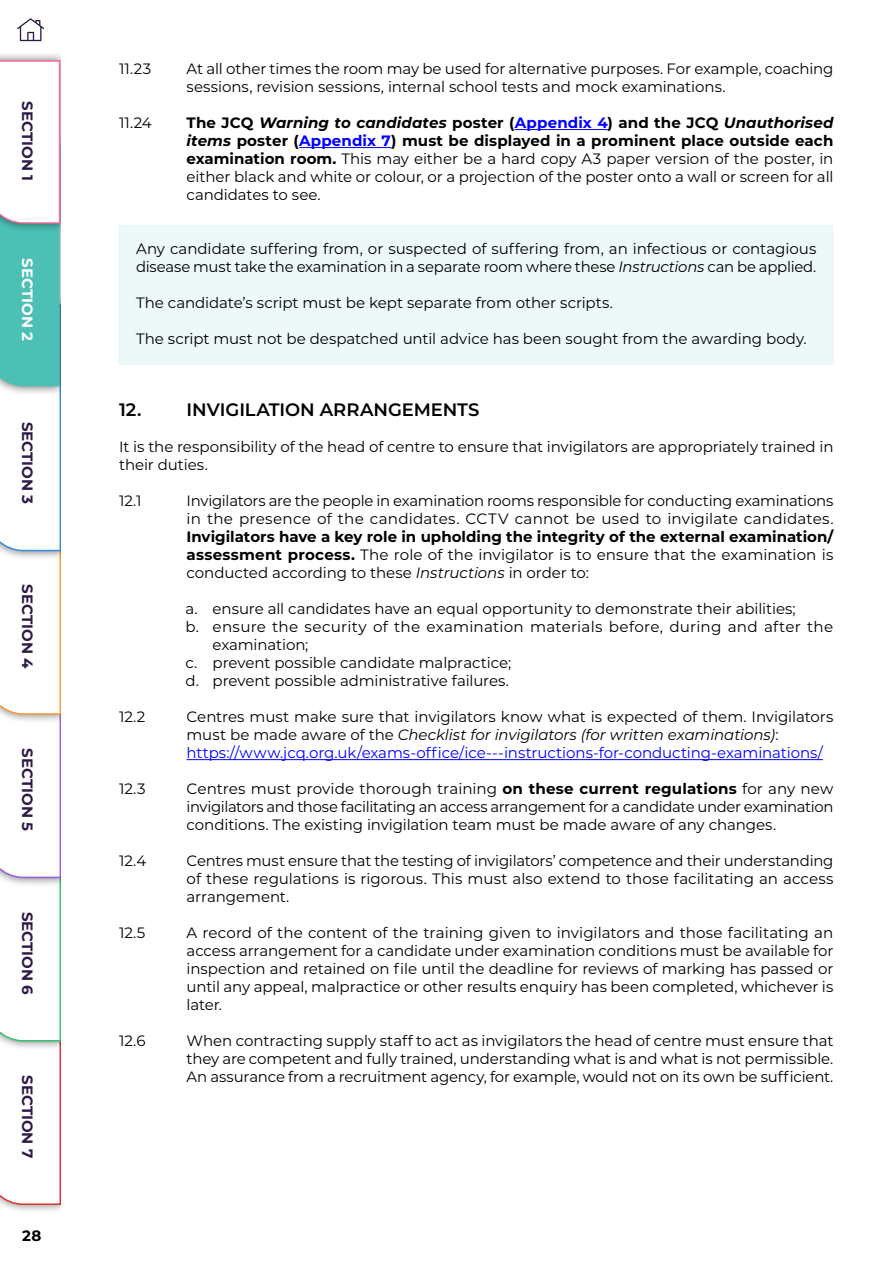
<style>
.page{position:relative;width:893px;height:1263px;background:#fff}
.page>*{position:absolute;margin:0;border:0;box-sizing:border-box;transform-origin:0 0}
.t1{font:600 18px "Montserrat";letter-spacing:-.005em;color:#000}
.t2{font:15px/18px "Montserrat";letter-spacing:-.005em;color:#000}
.t3{font:700 15px/18px "Montserrat";color:#000;text-align:justify}
.t4{font:700 15px "Montserrat";color:#2e1a46}
.t5{font:700 15px "Montserrat";color:#fff}
.s1{font-weight:700}
.s2{font-weight:700;font-style:italic}
.s3{font-weight:700;color:#00f}
.s4{font-style:italic}
.s5{font-weight:400}
.s6{font-weight:400;font-style:italic}
.s7{color:#00f}
</style>
<div class="page">
<div style="left:0;top:949px;width:70px;height:265px;background:#000;opacity:.55"></div>
<div style="left:0;top:51px;width:69px;height:182px;background:#000;opacity:.55"></div>
<svg style="left:0;top:60px;width:61px;height:1146px"></svg>
<svg style="left:17px;top:18px;width:27px;height:23px"></svg>
<div style="left:61px;top:0;width:832px;height:1263px;background:#fff"></div>
<div style="left:118px;top:225px;width:715px;height:140px;background:#edf9f8"></div>
<hr style="left:515px;top:129px;width:93px;height:1px;background:#00f">
<hr style="left:299px;top:147px;width:92px;height:1px;background:#00f">
<hr style="left:187px;top:759px;width:636px;height:1px;background:#00f">
<p class="t4" style="left:38px;top:101px;width:81px;rotate:90deg">SECTION 1</p>
<p class="t5" style="left:38px;top:258px;width:84px;rotate:90deg">SECTION 2</p>
<p class="t4" style="left:38px;top:422px;width:84px;rotate:90deg">SECTION 3</p>
<p class="t4" style="left:38px;top:584px;width:86px;rotate:90deg">SECTION 4</p>
<p class="t4" style="left:38px;top:748px;width:84px;rotate:90deg">SECTION 5</p>
<p class="t4" style="left:38px;top:911px;width:85px;rotate:90deg">SECTION 6</p>
<p class="t4" style="left:38px;top:1075px;width:85px;rotate:90deg">SECTION 7</p>
<p class="t3" style="left:22px;top:1226px;width:21px">28</p>
<p class="t2" style="left:119px;top:59px;width:34px">11.23</p>
<p class="t2" style="left:187px;top:59px;width:648px">At all other times the room may be used for alternative purposes. For example, coaching sessions, revision sessions, internal school tests and mock examinations.</p>
<p class="t2" style="left:119px;top:113px;width:34px">11.24</p>
<p class="t2" style="left:187px;top:113px;width:648px;text-align:justify"><span class="s1">The JCQ</span> <span class="s2">Warning to candidates</span> <span class="s1">poster (</span><span class="s3">Appendix 4</span><span class="s1">) and the JCQ</span> <span class="s2">Unauthorised items</span> <span class="s1">poster (</span><span class="s3">Appendix 7</span><span class="s1">) must be displayed in a prominent place outside each examination room.</span> This may either be a hard copy A3 paper version of the poster, in either black and white or colour, or a projection of the poster onto a wall or screen for all candidates to see.</p>
<p class="t2" style="left:136px;top:239px;width:682px">Any candidate suffering from, or suspected of suffering from, an infectious or contagious disease must take the examination in a separate room where these <span class="s4">Instructions</span> can be applied.</p>
<p class="t2" style="left:136px;top:293px;width:478px">The candidate’s script must be kept separate from other scripts.</p>
<p class="t2" style="left:136px;top:329px;width:672px">The script must not be despatched until advice has been sought from the awarding body.</p>
<p class="t1" style="left:119px;top:397px;width:24px">12.</p>
<p class="t1" style="left:187px;top:397px;width:295px">INVIGILATION ARRANGEMENTS</p>
<p class="t2" style="left:119px;top:437px;width:716px">It is the responsibility of the head of centre to ensure that invigilators are appropriately trained in their duties.</p>
<p class="t2" style="left:119px;top:491px;width:24px">12.1</p>
<p class="t2" style="left:187px;top:491px;width:648px">Invigilators are the people in examination rooms responsible for conducting examinations in the presence of the candidates. CCTV cannot be used to invigilate candidates.</p>
<p class="t3" style="left:187px;top:527px;width:648px">Invigilators have a key role in upholding the integrity of the external examination/ assessment process. <span class="s5">The role of the invigilator is to ensure that the examination is conducted according to these</span> <span class="s6">Instructions</span> <span class="s5">in order to:</span></p>
<p class="t2" style="left:186px;top:599px;width:612px">a. ensure all candidates have an equal opportunity to demonstrate their abilities;</p>
<p class="t2" style="left:186px;top:617px;width:649px">b. ensure the security of the examination materials before, during and after the</p>
<p class="t2" style="left:213px;top:635px;width:97px">examination;</p>
<p class="t2" style="left:186px;top:653px;width:327px">c. prevent possible candidate malpractice;</p>
<p class="t2" style="left:186px;top:671px;width:325px">d. prevent possible administrative failures.</p>
<p class="t2" style="left:119px;top:707px;width:28px">12.2</p>
<p class="t2" style="left:187px;top:707px;width:648px">Centres must make sure that invigilators know what is expected of them. Invigilators must be made aware of the <span class="s4">Checklist for invigilators (for written examinations)</span>: <span class="s7">https://www.jcq.org.uk/exams-office/ice---instructions-for-conducting-examinations/</span></p>
<p class="t2" style="left:119px;top:779px;width:28px">12.3</p>
<p class="t2" style="left:187px;top:779px;width:648px;text-align:justify">Centres must provide thorough training <span class="s1">on these current regulations</span> for any new invigilators and those facilitating an access arrangement for a candidate under examination conditions. The existing invigilation team must be made aware of any changes.</p>
<p class="t2" style="left:119px;top:851px;width:29px">12.4</p>
<p class="t2" style="left:187px;top:851px;width:648px;text-align:justify">Centres must ensure that the testing of invigilators’ competence and their understanding of these regulations is rigorous. This must also extend to those facilitating an access arrangement.</p>
<p class="t2" style="left:119px;top:923px;width:28px">12.5</p>
<p class="t2" style="left:187px;top:923px;width:648px;text-align:justify">A record of the content of the training given to invigilators and those facilitating an access arrangement for a candidate under examination conditions must be available for inspection and retained on file until the deadline for reviews of marking has passed or until any appeal, malpractice or other results enquiry has been completed, whichever is later.</p>
<p class="t2" style="left:119px;top:1031px;width:28px">12.6</p>
<p class="t2" style="left:187px;top:1031px;width:648px;text-align:justify">When contracting supply staff to act as invigilators the head of centre must ensure that they are competent and fully trained, understanding what is and what is not permissible.<br>An assurance from a recruitment agency, for example, would not on its own be sufficient.</p>
</div>
